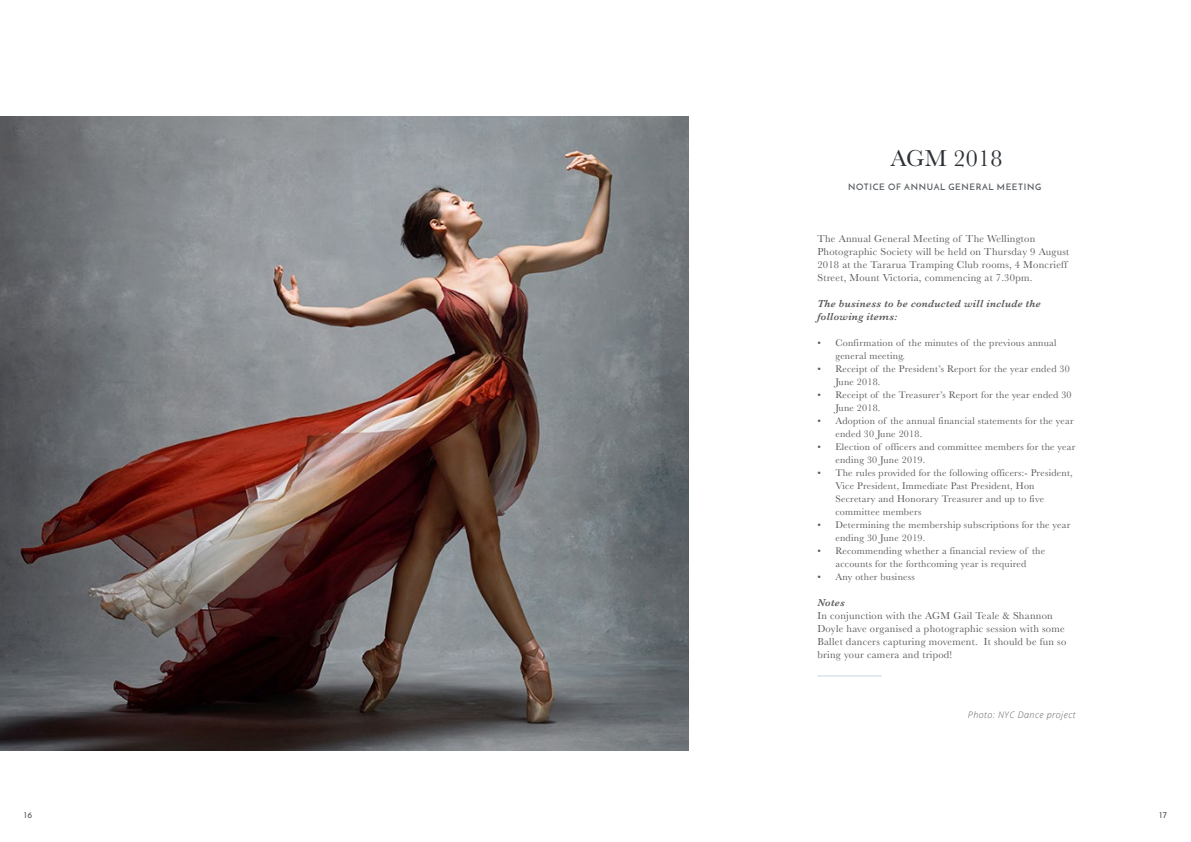
<style>
.page{position:relative;width:1191px;height:842px;background:#fff}
.page>*{position:absolute;margin:0;border:0;box-sizing:border-box;transform-origin:0 0}
.t1{font:24px "Baskerville";letter-spacing:.01em;color:#2c3135}
.t2{font:10.5px/13px "Baskerville";letter-spacing:.025em;color:#58595b}
.t3{font:italic 600 10.5px/13px "Baskerville";letter-spacing:.025em;color:#58595b}
.t4{font:10px/13px "Baskerville";letter-spacing:.025em;color:#58595b}
.t5{font:600 9px "Josefin Sans";letter-spacing:.075em;color:#5a5e62}
.t6{font:italic 300 9px "Open Sans";letter-spacing:.05em;color:#5a5e62}
</style>
<div class="page">
<img style="left:0;top:116px;width:688px;height:634px">
<hr style="left:817px;top:675px;width:65px;height:1px;background:#cad5da">
<h1 class="t1" style="left:890px;top:143px;width:113px">AGM 2018</h1>
<p class="t5" style="left:848px;top:182px;width:195px">NOTICE OF ANNUAL GENERAL MEETING</p>
<p class="t2" style="left:817px;top:232px;width:253px">The Annual General Meeting of The Wellington Photographic Society will be held on Thursday 9 August 2018 at the Tararua Tramping Club rooms, 4 Moncrieff Street, Mount Victoria, commencing at 7.30pm.</p>
<p class="t3" style="left:817px;top:297px;width:225px">The business to be conducted will include the following items:</p>
<p class="t4" style="left:835px;top:336px;width:223px;text-indent:-18px">• Confirmation of the minutes of the previous annual general meeting.</p>
<p class="t4" style="left:835px;top:362px;width:236px;text-indent:-18px">• Receipt of the President’s Report for the year ended 30<br>June 2018.</p>
<p class="t4" style="left:835px;top:388px;width:238px;text-indent:-18px">• Receipt of the Treasurer’s Report for the year ended 30<br>June 2018.</p>
<p class="t4" style="left:835px;top:414px;width:240px;text-indent:-18px">• Adoption of the annual financial statements for the year ended 30 June 2018.</p>
<p class="t4" style="left:835px;top:440px;width:241px;text-indent:-18px">• Election of officers and committee members for the year ending 30 June 2019.</p>
<p class="t4" style="left:835px;top:466px;width:239px;text-indent:-18px">• The rules provided for the following officers:- President, Vice President, Immediate Past President, Hon Secretary and Honorary Treasurer and up to five committee members</p>
<p class="t4" style="left:835px;top:518px;width:236px;text-indent:-18px">• Determining the membership subscriptions for the year ending 30 June 2019.</p>
<p class="t4" style="left:817px;top:544px;width:229px;text-align:center">• Recommending whether a financial review of the accounts for the forthcoming year is required</p>
<p class="t4" style="left:817px;top:570px;width:99px">• Any other business</p>
<p class="t3" style="left:817px;top:596px;width:29px">Notes</p>
<p class="t2" style="left:817px;top:609px;width:250px">In conjunction with the AGM Gail Teale &amp; Shannon Doyle have organised a photographic session with some Ballet dancers capturing movement. It should be fun so bring your camera and tripod!</p>
<p class="t6" style="left:968px;top:708px;width:109px">Photo: NYC Dance project</p>
<p class="t5" style="left:24px;top:809px;width:10px">16</p>
<p class="t5" style="left:1159px;top:809px;width:9px">17</p>
</div>
